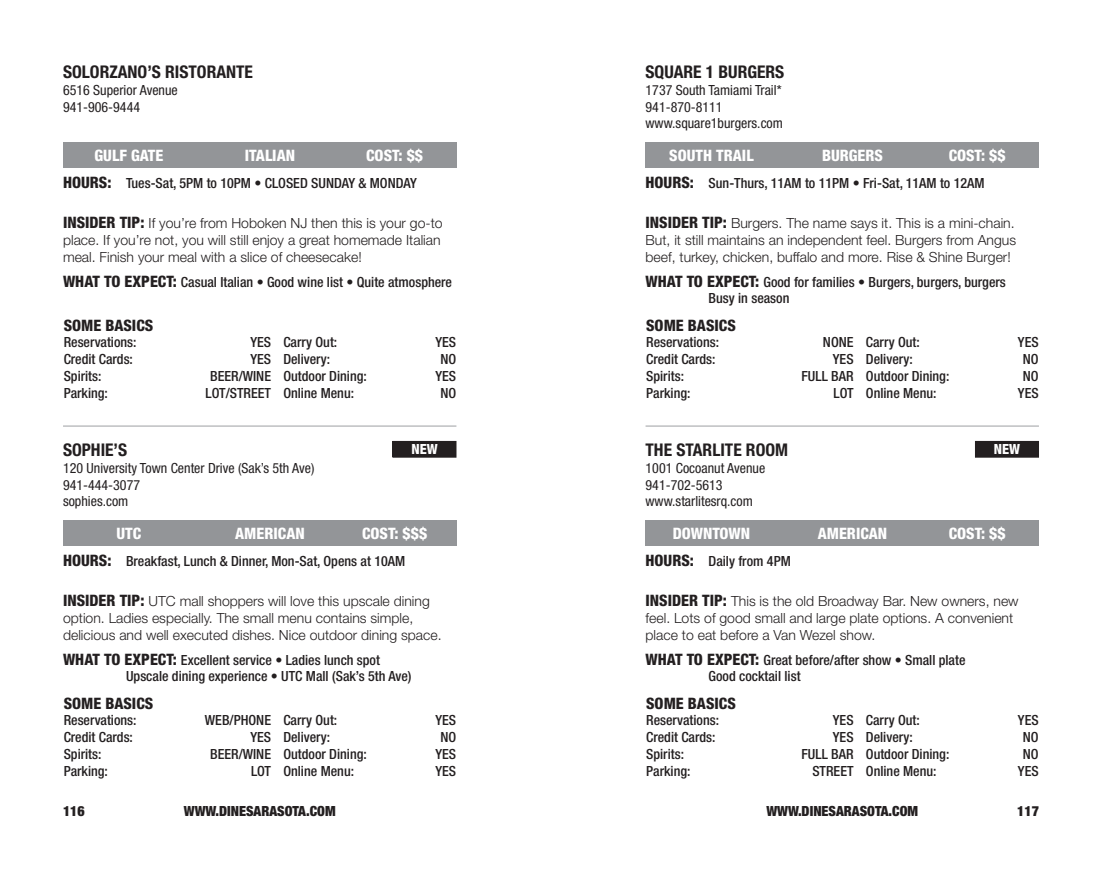
<style>
.page{position:relative;width:1102px;height:882px;background:#fff}
.page>*{position:absolute;margin:0;border:0;box-sizing:border-box;transform-origin:0 0}
.t1{font:700 condensed 17.5px "Helvetica Neue LT Std";color:#231f20}
.t2{font:800 condensed 15.75px "Helvetica Neue LT Std";color:#fff}
.t3{font:800 condensed 15.75px "Helvetica Neue LT Std";color:#231f20}
.t4{font:500 condensed 14px/16.8px "Helvetica Neue LT Std";color:#231f20}
.t5{font:300 14px/16.8px "Helvetica Neue LT Std";color:#231f20}
.t6{font:condensed 14px/16.8px "Helvetica Neue LT Std";color:#231f20}
.t7{font:900 condensed 14px "Helvetica Neue LT Std";color:#231f20}
.t8{font:800 condensed 14px "Helvetica Neue LT Std";color:#fff}
.s1{font-weight:800;font-size:15.75px}
.s2{font-weight:800;font-stretch:condensed;font-size:15.75px}
</style>
<div class="page">
<hr style="left:63px;top:425px;width:393px;height:2px;background:#c7c8ca">
<hr style="left:645px;top:425px;width:393px;height:2px;background:#c7c8ca">
<div style="left:63px;top:142px;width:393px;height:26px;background:#939598"></div>
<div style="left:63px;top:520px;width:393px;height:26px;background:#939598"></div>
<div style="left:393px;top:441px;width:63px;height:16px;background:#231f20"></div>
<div style="left:392px;top:441px;width:64px;height:17px;border:1px solid #231f20"></div>
<div style="left:645px;top:142px;width:393px;height:26px;background:#939598"></div>
<div style="left:645px;top:520px;width:393px;height:26px;background:#939598"></div>
<div style="left:975px;top:441px;width:63px;height:16px;background:#231f20"></div>
<div style="left:974px;top:441px;width:64px;height:17px;border:1px solid #231f20"></div>
<p class="t1" style="left:63px;top:61px;width:191px">SOLORZANO’S RISTORANTE</p>
<p class="t6" style="left:63px;top:81px;width:116px">6516 Superior Avenue<br>941-906-9444</p>
<p class="t2" style="left:94px;top:145px;width:70px">GULF GATE</p>
<p class="t2" style="left:245px;top:145px;width:52px">ITALIAN</p>
<p class="t2" style="left:366px;top:145px;width:58px">COST: $$</p>
<p class="t4" style="left:63px;top:174px;width:355px"><span class="s1">HOURS:</span> Tues-Sat, 5PM to 10PM • CLOSED SUNDAY &amp; MONDAY</p>
<p class="t5" style="left:63px;top:214px;width:381px"><span class="s2">INSIDER TIP:</span> If you’re from Hoboken NJ then this is your go-to place. If you’re not, you will still enjoy a great homemade Italian meal. Finish your meal with a slice of cheesecake!</p>
<p class="t4" style="left:63px;top:273px;width:390px"><span class="s1">WHAT TO EXPECT:</span> Casual Italian • Good wine list • Quite atmosphere</p>
<p class="t3" style="left:64px;top:315px;width:91px">SOME BASICS</p>
<p class="t4" style="left:64px;top:334px;width:74px">Reservations:</p>
<p class="t4" style="left:250px;top:334px;width:22px">YES</p>
<p class="t4" style="left:64px;top:351px;width:71px">Credit Cards:</p>
<p class="t4" style="left:250px;top:351px;width:22px">YES</p>
<p class="t4" style="left:64px;top:367px;width:39px">Spirits:</p>
<p class="t4" style="left:210px;top:367px;width:62px">BEER/WINE</p>
<p class="t4" style="left:64px;top:384px;width:46px">Parking:</p>
<p class="t4" style="left:205px;top:384px;width:67px">LOT/STREET</p>
<p class="t4" style="left:283px;top:334px;width:55px">Carry Out:</p>
<p class="t4" style="left:435px;top:334px;width:22px">YES</p>
<p class="t4" style="left:283px;top:350px;width:48px">Delivery:</p>
<p class="t4" style="left:440px;top:350px;width:17px">NO</p>
<p class="t4" style="left:283px;top:367px;width:85px">Outdoor Dining:</p>
<p class="t4" style="left:435px;top:367px;width:22px">YES</p>
<p class="t4" style="left:283px;top:384px;width:72px">Online Menu:</p>
<p class="t4" style="left:440px;top:384px;width:17px">NO</p>
<p class="t1" style="left:63px;top:439px;width:66px">SOPHIE’S</p>
<p class="t6" style="left:63px;top:459px;width:253px">120 University Town Center Drive (Sak’s 5th Ave)<br>941-444-3077<br>sophies.com</p>
<p class="t8" style="left:411px;top:441px;width:28px">NEW</p>
<p class="t2" style="left:116px;top:523px;width:26px">UTC</p>
<p class="t2" style="left:235px;top:523px;width:71px">AMERICAN</p>
<p class="t2" style="left:362px;top:523px;width:67px">COST: $$$</p>
<p class="t4" style="left:63px;top:552px;width:343px"><span class="s1">HOURS:</span> Breakfast, Lunch &amp; Dinner, Mon-Sat, Opens at 10AM</p>
<p class="t5" style="left:63px;top:592px;width:380px"><span class="s2">INSIDER TIP:</span> UTC mall shoppers will love this upscale dining option. Ladies especially. The small menu contains simple, delicious and well executed dishes. Nice outdoor dining space.</p>
<p class="t4" style="left:126px;top:651px;width:287px;text-indent:-63px"><span class="s1">WHAT TO EXPECT:</span> Excellent service • Ladies lunch spot<br>Upscale dining experience • UTC Mall (Sak’s 5th Ave)</p>
<p class="t3" style="left:64px;top:693px;width:91px">SOME BASICS</p>
<p class="t4" style="left:64px;top:712px;width:74px">Reservations:</p>
<p class="t4" style="left:205px;top:712px;width:68px">WEB/PHONE</p>
<p class="t4" style="left:64px;top:729px;width:71px">Credit Cards:</p>
<p class="t4" style="left:250px;top:729px;width:22px">YES</p>
<p class="t4" style="left:64px;top:745px;width:39px">Spirits:</p>
<p class="t4" style="left:210px;top:745px;width:62px">BEER/WINE</p>
<p class="t4" style="left:64px;top:762px;width:46px">Parking:</p>
<p class="t4" style="left:251px;top:762px;width:22px">LOT</p>
<p class="t4" style="left:283px;top:712px;width:55px">Carry Out:</p>
<p class="t4" style="left:435px;top:712px;width:22px">YES</p>
<p class="t4" style="left:283px;top:728px;width:48px">Delivery:</p>
<p class="t4" style="left:440px;top:728px;width:17px">NO</p>
<p class="t4" style="left:283px;top:745px;width:85px">Outdoor Dining:</p>
<p class="t4" style="left:435px;top:745px;width:22px">YES</p>
<p class="t4" style="left:283px;top:762px;width:72px">Online Menu:</p>
<p class="t4" style="left:435px;top:762px;width:22px">YES</p>
<p class="t1" style="left:645px;top:61px;width:140px">SQUARE 1 BURGERS</p>
<p class="t6" style="left:645px;top:81px;width:139px">1737 South Tamiami Trail*<br>941-870-8111 www.square1burgers.com</p>
<p class="t2" style="left:669px;top:145px;width:86px">SOUTH TRAIL</p>
<p class="t2" style="left:821px;top:145px;width:62px">BURGERS</p>
<p class="t2" style="left:948px;top:145px;width:58px">COST: $$</p>
<p class="t4" style="left:645px;top:174px;width:340px"><span class="s1">HOURS:</span> Sun-Thurs, 11AM to 11PM • Fri-Sat, 11AM to 12AM</p>
<p class="t5" style="left:645px;top:214px;width:372px;text-align:justify"><span class="s2">INSIDER TIP:</span> Burgers. The name says it. This is a mini-chain.<br>But, it still maintains an independent feel. Burgers from Angus beef, turkey, chicken, buffalo and more. Rise &amp; Shine Burger!</p>
<p class="t4" style="left:708px;top:273px;width:299px;text-indent:-63px"><span class="s1">WHAT TO EXPECT:</span> Good for families • Burgers, burgers, burgers<br>Busy in season</p>
<p class="t3" style="left:646px;top:315px;width:91px">SOME BASICS</p>
<p class="t4" style="left:646px;top:334px;width:74px">Reservations:</p>
<p class="t4" style="left:822px;top:334px;width:32px">NONE</p>
<p class="t4" style="left:646px;top:351px;width:71px">Credit Cards:</p>
<p class="t4" style="left:832px;top:351px;width:22px">YES</p>
<p class="t4" style="left:646px;top:367px;width:39px">Spirits:</p>
<p class="t4" style="left:801px;top:367px;width:54px">FULL BAR</p>
<p class="t4" style="left:646px;top:384px;width:46px">Parking:</p>
<p class="t4" style="left:833px;top:384px;width:22px">LOT</p>
<p class="t4" style="left:865px;top:334px;width:55px">Carry Out:</p>
<p class="t4" style="left:1017px;top:334px;width:22px">YES</p>
<p class="t4" style="left:865px;top:350px;width:48px">Delivery:</p>
<p class="t4" style="left:1022px;top:350px;width:17px">NO</p>
<p class="t4" style="left:865px;top:367px;width:85px">Outdoor Dining:</p>
<p class="t4" style="left:1022px;top:367px;width:17px">NO</p>
<p class="t4" style="left:865px;top:384px;width:72px">Online Menu:</p>
<p class="t4" style="left:1017px;top:384px;width:22px">YES</p>
<p class="t1" style="left:645px;top:439px;width:144px">THE STARLITE ROOM</p>
<p class="t6" style="left:645px;top:459px;width:121px">1001 Cocoanut Avenue<br>941-702-5613 www.starlitesrq.com</p>
<p class="t8" style="left:993px;top:441px;width:28px">NEW</p>
<p class="t2" style="left:672px;top:523px;width:79px">DOWNTOWN</p>
<p class="t2" style="left:817px;top:523px;width:71px">AMERICAN</p>
<p class="t2" style="left:948px;top:523px;width:58px">COST: $$</p>
<p class="t4" style="left:645px;top:552px;width:147px"><span class="s1">HOURS:</span> Daily from 4PM</p>
<p class="t5" style="left:645px;top:592px;width:374px"><span class="s2">INSIDER TIP:</span> This is the old Broadway Bar. New owners, new feel. Lots of good small and large plate options. A convenient place to eat before a Van Wezel show.</p>
<p class="t4" style="left:708px;top:651px;width:258px;text-indent:-63px"><span class="s1">WHAT TO EXPECT:</span> Great before/after show • Small plate<br>Good cocktail list</p>
<p class="t3" style="left:646px;top:693px;width:91px">SOME BASICS</p>
<p class="t4" style="left:646px;top:712px;width:74px">Reservations:</p>
<p class="t4" style="left:832px;top:712px;width:22px">YES</p>
<p class="t4" style="left:646px;top:729px;width:71px">Credit Cards:</p>
<p class="t4" style="left:832px;top:729px;width:22px">YES</p>
<p class="t4" style="left:646px;top:745px;width:39px">Spirits:</p>
<p class="t4" style="left:801px;top:745px;width:54px">FULL BAR</p>
<p class="t4" style="left:646px;top:762px;width:46px">Parking:</p>
<p class="t4" style="left:812px;top:762px;width:43px">STREET</p>
<p class="t4" style="left:865px;top:712px;width:55px">Carry Out:</p>
<p class="t4" style="left:1017px;top:712px;width:22px">YES</p>
<p class="t4" style="left:865px;top:728px;width:48px">Delivery:</p>
<p class="t4" style="left:1022px;top:728px;width:17px">NO</p>
<p class="t4" style="left:865px;top:745px;width:85px">Outdoor Dining:</p>
<p class="t4" style="left:1022px;top:745px;width:17px">NO</p>
<p class="t4" style="left:865px;top:762px;width:72px">Online Menu:</p>
<p class="t4" style="left:1017px;top:762px;width:22px">YES</p>
<p class="t7" style="left:63px;top:803px;width:23px">116</p>
<p class="t7" style="left:184px;top:803px;width:153px">WWW.DINESARASOTA.COM</p>
<p class="t7" style="left:766px;top:803px;width:153px">WWW.DINESARASOTA.COM</p>
<p class="t7" style="left:1016px;top:803px;width:23px">117</p>
</div>
